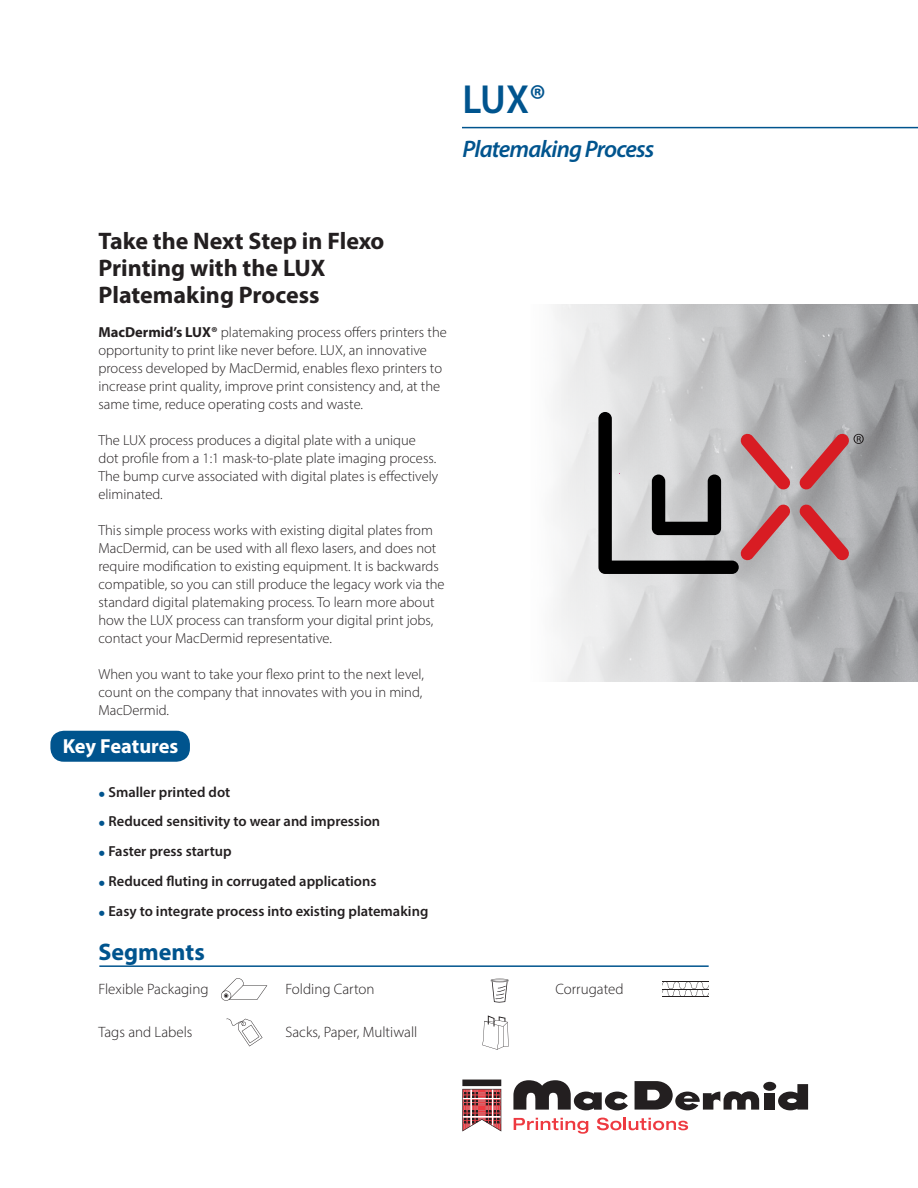
<style>
.page{position:relative;width:918px;height:1188px;background:#fff}
.page>*{position:absolute;margin:0;border:0;box-sizing:border-box;transform-origin:0 0}
.t1{font:600 40.8px "Myriad Pro";color:#00548e;scale:.95 1}
.t2{font:700 24px/27px "Myriad Pro";color:#231f20}
.t3{font:italic 600 24px "Myriad Pro";letter-spacing:-.035em;color:#00548e}
.t4{font:700 24px "Myriad Pro";color:#00548e}
.t5{font:700 20.4px "Myriad Pro";letter-spacing:-.005em;color:#fff}
.t6{font:300 15px "Myriad Pro";color:#231f20}
.t7{font:300 14.55px/18px "Myriad Pro";color:#231f20}
.t8{font:600 14.55px "Myriad Pro";color:#231f20}
.s1{font-weight:700}
.s2{font-size:21.9px;color:#00548e}
</style>
<div class="page">
<hr style="left:462px;top:127px;width:456px;height:1px;background:#00548e">
<div style="left:50px;top:731px;width:140px;height:31px;background:#00548e;border-radius:14px"></div>
<hr style="left:99px;top:965px;width:610px;height:2px;background:#00548e">
<svg style="left:514px;top:1118px;width:74px;height:16px"></svg>
<svg style="left:597px;top:1118px;width:91px;height:12px"></svg>
<svg style="left:513px;top:1080px;width:115px;height:30px"></svg>
<div style="left:764px;top:1093px;width:11px;height:17px;background:#231f20"></div>
<svg style="left:635px;top:1081px;width:124px;height:29px"></svg>
<div style="left:763px;top:1082px;width:13px;height:9px;background:#231f20;border-radius:50%"></div>
<svg style="left:778px;top:1084px;width:30px;height:26px"></svg>
<svg style="left:462px;top:1080px;width:39px;height:51px"></svg>
<svg style="left:221px;top:978px;width:46px;height:23px"></svg>
<svg style="left:491px;top:979px;width:18px;height:24px"></svg>
<svg style="left:226px;top:1018px;width:37px;height:28px"></svg>
<svg style="left:482px;top:1015px;width:27px;height:35px"></svg>
<svg style="left:662px;top:981px;width:47px;height:16px"></svg>
<hr style="left:662px;top:981px;width:46px;height:1px;background:#231f20">
<img style="left:554px;top:305px;width:364px;height:376px">
<svg style="left:598px;top:412px;width:266px;height:162px"></svg>
<p class="t1" style="left:462px;top:74px;width:90px">LUX®</p>
<p class="t3" style="left:463px;top:134px;width:193px">Platemaking Process</p>
<p class="t2" style="left:98px;top:227px;width:288px">Take the Next Step in Flexo</p>
<p class="t2" style="left:98px;top:254px;width:229px">Printing with the LUX<br>Platemaking Process</p>
<p class="t7" style="left:98px;top:323px;width:350px"><span class="s1">MacDermid’s LUX®</span> platemaking process offers printers the opportunity to print like never before. LUX, an innovative process developed by MacDermid, enables flexo printers to increase print quality, improve print consistency and, at the same time, reduce operating costs and waste.</p>
<p class="t7" style="left:98px;top:431px;width:341px">The LUX process produces a digital plate with a unique dot profile from a 1:1 mask-to-plate plate imaging process.<br>The bump curve associated with digital plates is effectively eliminated.</p>
<p class="t7" style="left:98px;top:521px;width:348px">This simple process works with existing digital plates from MacDermid, can be used with all flexo lasers, and does not require modification to existing equipment. It is backwards compatible, so you can still produce the legacy work via the standard digital platemaking process. To learn more about how the LUX process can transform your digital print jobs, contact your MacDermid representative.</p>
<p class="t7" style="left:98px;top:665px;width:327px;text-align:justify">When you want to take your flexo print to the next level, count on the company that innovates with you in mind, MacDermid.</p>
<p class="t5" style="left:63px;top:732px;width:117px">Key Features</p>
<p class="t8" style="left:98px;top:783px;width:133px"><span class="s2">•</span> Smaller printed dot</p>
<p class="t8" style="left:98px;top:812px;width:283px"><span class="s2">•</span> Reduced sensitivity to wear and impression</p>
<p class="t8" style="left:98px;top:842px;width:135px"><span class="s2">•</span> Faster press startup</p>
<p class="t8" style="left:98px;top:872px;width:279px"><span class="s2">•</span> Reduced fluting in corrugated applications</p>
<p class="t8" style="left:98px;top:901px;width:331px"><span class="s2">•</span> Easy to integrate process into existing platemaking</p>
<p class="t4" style="left:98px;top:936px;width:108px">Segments</p>
<p class="t6" style="left:98px;top:980px;width:112px">Flexible Packaging</p>
<p class="t6" style="left:98px;top:1023px;width:96px">Tags and Labels</p>
<p class="t6" style="left:286px;top:980px;width:91px">Folding Carton</p>
<p class="t6" style="left:286px;top:1023px;width:133px">Sacks, Paper, Multiwall</p>
<p class="t6" style="left:555px;top:980px;width:70px">Corrugated</p>
</div>
